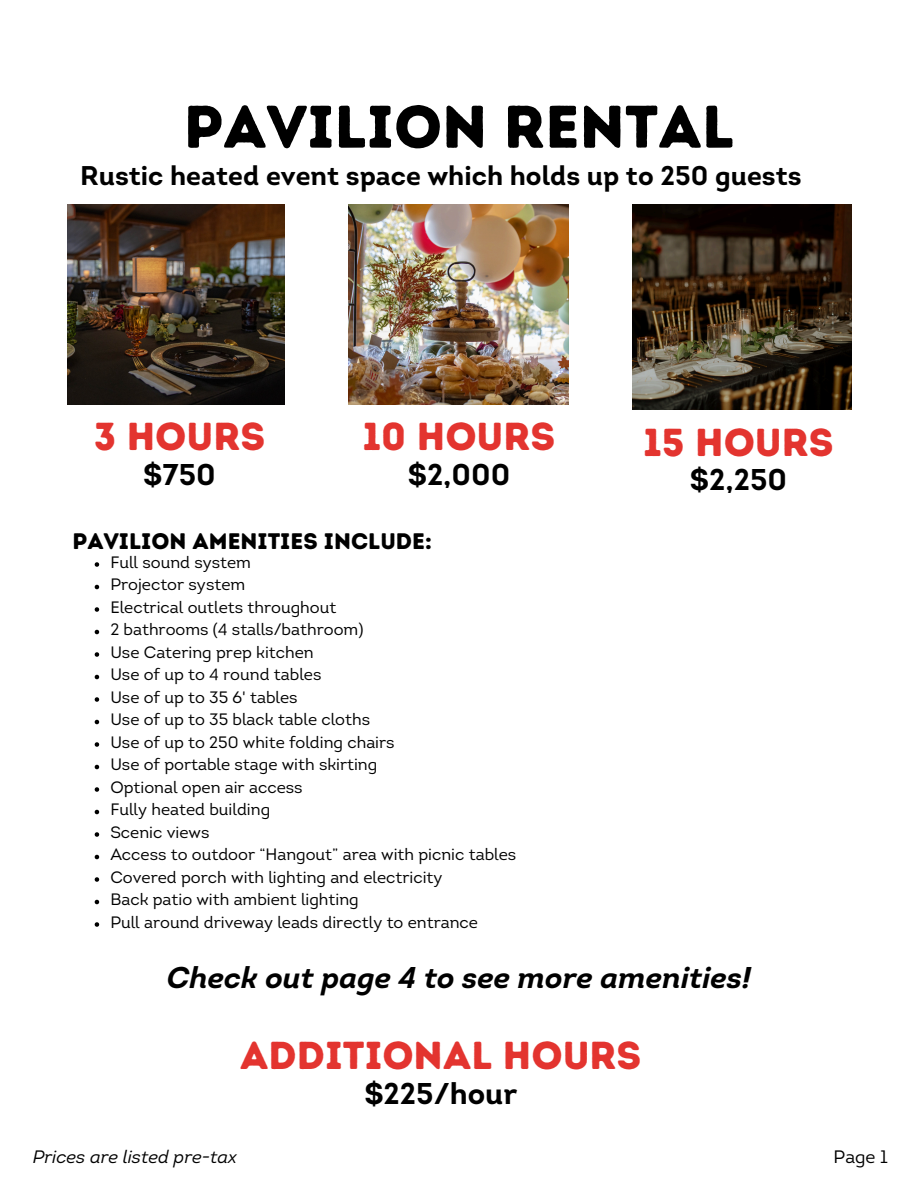
<style>
.page{position:relative;width:918px;height:1188px;background:#fff}
.page>*{position:absolute;margin:0;border:0;box-sizing:border-box;transform-origin:0 0}
.t1{font:60px "Intro Rust Base";color:#000}
.t2{font:39px "Intro Rust Base";color:#e3342f}
.t3{font:italic 700 30px "Intro";color:#000}
.t4{font:700 30px "Intro";color:#000}
.t5{font:700 27px "Intro";color:#000}
.t6{font:22.5px "Intro Rust Base";color:#000}
.t7{font:italic 18px "Intro";color:#000}
.t8{font:18px "Intro";color:#000}
.t9{font:16.5px "Intro";color:#000}
</style>
<div class="page">
<img style="left:632px;top:205px;width:220px;height:204px">
<img style="left:67px;top:204px;width:218px;height:200px">
<img style="left:348px;top:205px;width:221px;height:200px">
<svg style="left:95px;top:562px;width:4px;height:5px"></svg>
<svg style="left:95px;top:585px;width:4px;height:4px"></svg>
<svg style="left:95px;top:607px;width:4px;height:5px"></svg>
<svg style="left:95px;top:630px;width:4px;height:4px"></svg>
<svg style="left:95px;top:652px;width:4px;height:5px"></svg>
<svg style="left:95px;top:675px;width:4px;height:4px"></svg>
<svg style="left:95px;top:697px;width:4px;height:5px"></svg>
<svg style="left:95px;top:720px;width:4px;height:4px"></svg>
<svg style="left:95px;top:742px;width:4px;height:5px"></svg>
<svg style="left:95px;top:765px;width:4px;height:4px"></svg>
<svg style="left:95px;top:787px;width:4px;height:5px"></svg>
<svg style="left:95px;top:810px;width:4px;height:4px"></svg>
<svg style="left:95px;top:832px;width:4px;height:5px"></svg>
<svg style="left:95px;top:855px;width:4px;height:4px"></svg>
<svg style="left:95px;top:877px;width:4px;height:5px"></svg>
<svg style="left:95px;top:900px;width:4px;height:4px"></svg>
<svg style="left:95px;top:922px;width:4px;height:5px"></svg>
<p class="t1" style="left:184px;top:91px;width:552px">PAVILION RENTAL</p>
<p class="t5" style="left:80px;top:165px;width:723px">Rustic heated event space which holds up to 250 guests</p>
<h2 class="t2" style="left:94px;top:413px;width:173px">3 HOURS</h2>
<h3 class="t4" style="left:143px;top:463px;width:74px">$750</h3>
<h2 class="t2" style="left:363px;top:413px;width:194px">10 HOURS</h2>
<h3 class="t4" style="left:408px;top:463px;width:104px">$2,000</h3>
<h2 class="t2" style="left:643px;top:419px;width:192px">15 HOURS</h2>
<h3 class="t4" style="left:690px;top:468px;width:99px">$2,250</h3>
<h4 class="t6" style="left:73px;top:528px;width:361px">PAVILION AMENITIES INCLUDE:</h4>
<p class="t9" style="left:110px;top:556px;width:142px">Full sound system</p>
<p class="t9" style="left:110px;top:578px;width:136px">Projector system</p>
<p class="t9" style="left:110px;top:601px;width:228px">Electrical outlets throughout</p>
<p class="t9" style="left:110px;top:623px;width:255px">2 bathrooms (4 stalls/bathroom)</p>
<p class="t9" style="left:110px;top:646px;width:205px">Use Catering prep kitchen</p>
<p class="t9" style="left:110px;top:668px;width:213px">Use of up to 4 round tables</p>
<p class="t9" style="left:110px;top:691px;width:189px">Use of up to 35 6' tables</p>
<p class="t9" style="left:110px;top:713px;width:261px">Use of up to 35 black table cloths</p>
<p class="t9" style="left:110px;top:736px;width:286px">Use of up to 250 white folding chairs</p>
<p class="t9" style="left:110px;top:758px;width:269px">Use of portable stage with skirting</p>
<p class="t9" style="left:110px;top:781px;width:194px">Optional open air access</p>
<p class="t9" style="left:110px;top:803px;width:161px">Fully heated building</p>
<p class="t9" style="left:110px;top:826px;width:101px">Scenic views</p>
<p class="t9" style="left:110px;top:848px;width:407px">Access to outdoor “Hangout” area with picnic tables</p>
<p class="t9" style="left:110px;top:871px;width:334px">Covered porch with lighting and electricity</p>
<p class="t9" style="left:110px;top:893px;width:250px">Back patio with ambient lighting</p>
<p class="t9" style="left:110px;top:916px;width:369px">Pull around driveway leads directly to entrance</p>
<h3 class="t3" style="left:167px;top:966px;width:586px">Check out page 4 to see more amenities!</h3>
<h2 class="t2" style="left:240px;top:1032px;width:403px">ADDITIONAL HOURS</h2>
<h3 class="t4" style="left:364px;top:1081px;width:154px">$225/hour</h3>
<p class="t7" style="left:33px;top:1150px;width:206px">Prices are listed pre-tax</p>
<p class="t8" style="left:834px;top:1150px;width:56px">Page 1</p>
</div>
